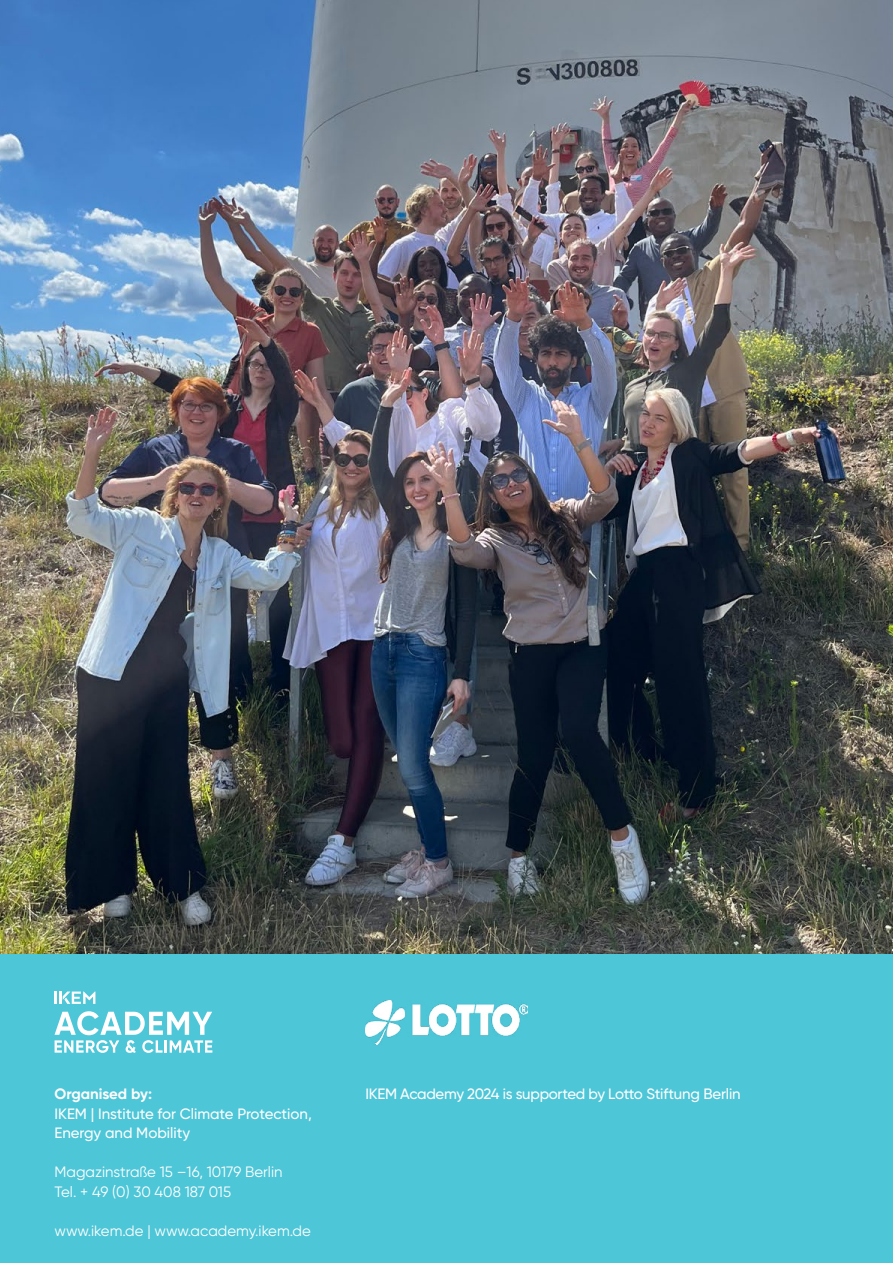
<style>
.page{position:relative;width:893px;height:1263px;background:#fff}
.page>*{position:absolute;margin:0;border:0;box-sizing:border-box;transform-origin:0 0}
.t1{font:500 15px/19.5px "Gilroy";letter-spacing:-.01em;color:#fff}
.t2{font:15px/19.5px "Gilroy";color:#fff}
.t3{font:700 15px "Gilroy";letter-spacing:-.005em;color:#fff}
</style>
<div class="page">
<img style="left:0;top:0;width:893px;height:955px">
<div style="left:0;top:955px;width:893px;height:308px;background:#4dc6d8"></div>
<svg style="left:54px;top:991px;width:41px;height:13px"></svg>
<svg style="left:55px;top:1011px;width:157px;height:42px"></svg>
<img style="left:365px;top:1000px;width:162px;height:44px">
<p class="t3" style="left:54px;top:1084px;width:99px">Organised by:</p>
<p class="t1" style="left:54px;top:1103px;width:259px">IKEM | Institute for Climate Protection,<br>Energy and Mobility</p>
<p class="t2" style="left:54px;top:1162px;width:229px">Magazinstraße 15 –16, 10179 Berlin<br>Tel. + 49 (0) 30 408 187 015</p>
<p class="t2" style="left:54px;top:1220px;width:258px">www.ikem.de | www.academy.ikem.de</p>
<p class="t1" style="left:365px;top:1084px;width:377px">IKEM Academy 2024 is supported by Lotto Stiftung Berlin</p>
</div>
